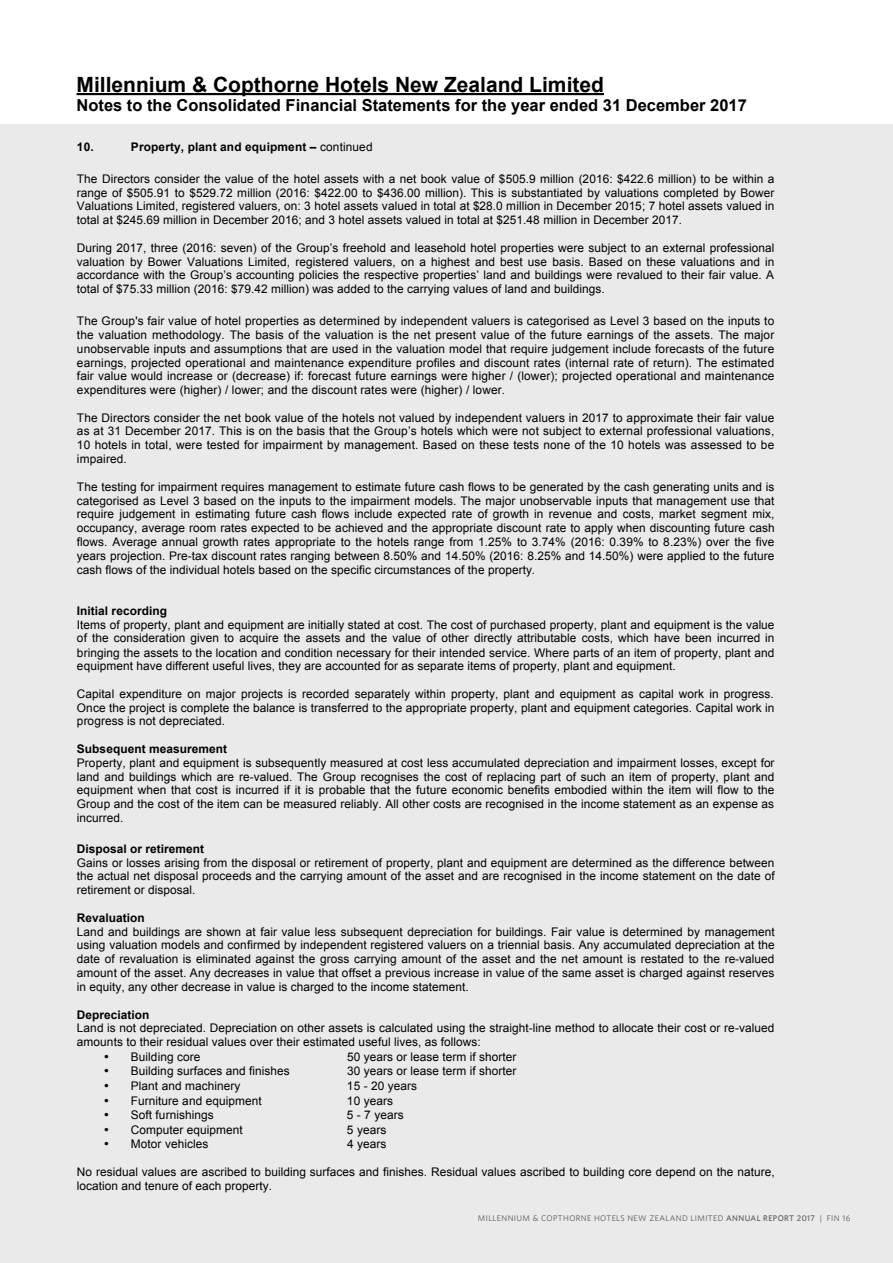
<style>
.page{position:relative;width:893px;height:1263px;background:#eaeaea}
.page>*{position:absolute;margin:0;border:0;box-sizing:border-box;transform-origin:0 0}
.t1{font:700 21px "Arial";color:#000}
.t2{font:700 20.85px "Arial";letter-spacing:.005em;color:#000}
.t3{font:700 16.5px "Arial";color:#000}
.t4{font:11.85px/13.8px "Arial";letter-spacing:.005em;color:#000;text-align:justify}
.t5{font:700 11.85px "Arial";letter-spacing:.005em;color:#000}
.t6{font:8.25px "Whitney HTF";letter-spacing:.05em;color:#575760}
.s1{font-weight:400}
.s2{font-weight:500}
</style>
<div class="page">
<div style="left:0;top:0;width:893px;height:123px;background:#fff"></div>
<hr style="left:77px;top:93px;width:527px;height:2px;background:#000">
<h1 class="t1" style="left:77px;top:73px;width:529px">Millennium &amp; Copthorne Hotels New Zealand Limited</h1>
<h3 class="t3" style="left:77px;top:96px;width:672px">Notes to the Consolidated Financial Statements for the year ended 31 December 2017</h3>
<h2 class="t2" style="left:77px;top:81px;width:529px">Millennium &amp; Copthorne Hotels New Zealand Limited</h2>
<p class="t5" style="left:77px;top:139px;width:18px">10.</p>
<p class="t5" style="left:131px;top:139px;width:243px">Property, plant and equipment – <span class="s1">continued</span></p>
<p class="t4" style="left:77px;top:172px;width:699px">The Directors consider the value of the hotel assets with a net book value of $505.9 million (2016: $422.6 million) to be within a range of $505.91 to $529.72 million (2016: $422.00 to $436.00 million). This is substantiated by valuations completed by Bower Valuations Limited, registered valuers, on: 3 hotel assets valued in total at $28.0 million in December 2015; 7 hotel assets valued in total at $245.69 million in December 2016; and 3 hotel assets valued in total at $251.48 million in December 2017.</p>
<p class="t4" style="left:77px;top:241px;width:699px">During 2017, three (2016: seven) of the Group’s freehold and leasehold hotel properties were subject to an external professional valuation by Bower Valuations Limited, registered valuers, on a highest and best use basis. Based on these valuations and in accordance with the Group’s accounting policies the respective properties’ land and buildings were revalued to their fair value. A total of $75.33 million (2016: $79.42 million) was added to the carrying values of land and buildings.</p>
<p class="t4" style="left:77px;top:314px;width:699px">The Group's fair value of hotel properties as determined by independent valuers is categorised as Level 3 based on the inputs to the valuation methodology. The basis of the valuation is the net present value of the future earnings of the assets. The major unobservable inputs and assumptions that are used in the valuation model that require judgement include forecasts of the future earnings, projected operational and maintenance expenditure profiles and discount rates (internal rate of return). The estimated fair value would increase or (decrease) if: forecast future earnings were higher / (lower); projected operational and maintenance expenditures were (higher) / lower; and the discount rates were (higher) / lower.</p>
<p class="t4" style="left:77px;top:411px;width:699px">The Directors consider the net book value of the hotels not valued by independent valuers in 2017 to approximate their fair value as at 31 December 2017. This is on the basis that the Group’s hotels which were not subject to external professional valuations, 10 hotels in total, were tested for impairment by management. Based on these tests none of the 10 hotels was assessed to be impaired.</p>
<p class="t4" style="left:77px;top:480px;width:699px">The testing for impairment requires management to estimate future cash flows to be generated by the cash generating units and is categorised as Level 3 based on the inputs to the impairment models. The major unobservable inputs that management use that require judgement in estimating future cash flows include expected rate of growth in revenue and costs, market segment mix, occupancy, average room rates expected to be achieved and the appropriate discount rate to apply when discounting future cash flows. Average annual growth rates appropriate to the hotels range from 1.25% to 3.74% (2016: 0.39% to 8.23%) over the five years projection. Pre-tax discount rates ranging between 8.50% and 14.50% (2016: 8.25% and 14.50%) were applied to the future cash flows of the individual hotels based on the specific circumstances of the property.</p>
<p class="t5" style="left:77px;top:603px;width:91px">Initial recording</p>
<p class="t4" style="left:77px;top:618px;width:699px">Items of property, plant and equipment are initially stated at cost. The cost of purchased property, plant and equipment is the value of the consideration given to acquire the assets and the value of other directly attributable costs, which have been incurred in bringing the assets to the location and condition necessary for their intended service. Where parts of an item of property, plant and equipment have different useful lives, they are accounted for as separate items of property, plant and equipment.</p>
<p class="t4" style="left:77px;top:687px;width:699px">Capital expenditure on major projects is recorded separately within property, plant and equipment as capital work in progress.<br>Once the project is complete the balance is transferred to the appropriate property, plant and equipment categories. Capital work in progress is not depreciated.</p>
<p class="t5" style="left:77px;top:741px;width:152px">Subsequent measurement</p>
<p class="t4" style="left:77px;top:756px;width:699px">Property, plant and equipment is subsequently measured at cost less accumulated depreciation and impairment losses, except for land and buildings which are re-valued. The Group recognises the cost of replacing part of such an item of property, plant and equipment when that cost is incurred if it is probable that the future economic benefits embodied within the item will flow to the Group and the cost of the item can be measured reliably. All other costs are recognised in the income statement as an expense as incurred.</p>
<p class="t5" style="left:77px;top:841px;width:129px">Disposal or retirement</p>
<p class="t4" style="left:77px;top:855px;width:699px">Gains or losses arising from the disposal or retirement of property, plant and equipment are determined as the difference between the actual net disposal proceeds and the carrying amount of the asset and are recognised in the income statement on the date of retirement or disposal.</p>
<p class="t5" style="left:77px;top:910px;width:69px">Revaluation</p>
<p class="t4" style="left:77px;top:925px;width:699px">Land and buildings are shown at fair value less subsequent depreciation for buildings. Fair value is determined by management using valuation models and confirmed by independent registered valuers on a triennial basis. Any accumulated depreciation at the date of revaluation is eliminated against the gross carrying amount of the asset and the net amount is restated to the re-valued amount of the asset. Any decreases in value that offset a previous increase in value of the same asset is charged against reserves in equity, any other decrease in value is charged to the income statement.</p>
<p class="t5" style="left:77px;top:1006px;width:74px">Depreciation</p>
<p class="t4" style="left:77px;top:1021px;width:699px">Land is not depreciated. Depreciation on other assets is calculated using the straight-line method to allocate their cost or re-valued amounts to their residual values over their estimated useful lives, as follows:</p>
<p class="t4" style="left:104px;top:1050px;width:98px">• Building core</p>
<p class="t4" style="left:347px;top:1050px;width:171px">50 years or lease term if shorter</p>
<p class="t4" style="left:104px;top:1064px;width:187px">• Building surfaces and finishes</p>
<p class="t4" style="left:347px;top:1064px;width:171px">30 years or lease term if shorter</p>
<p class="t4" style="left:104px;top:1079px;width:138px">• Plant and machinery</p>
<p class="t4" style="left:347px;top:1079px;width:72px">15 - 20 years</p>
<p class="t4" style="left:104px;top:1093px;width:159px">• Furniture and equipment</p>
<p class="t4" style="left:347px;top:1093px;width:48px">10 years</p>
<p class="t4" style="left:104px;top:1108px;width:111px">• Soft furnishings</p>
<p class="t4" style="left:347px;top:1108px;width:58px">5 - 7 years</p>
<p class="t4" style="left:104px;top:1123px;width:140px">• Computer equipment</p>
<p class="t4" style="left:347px;top:1123px;width:41px">5 years</p>
<p class="t4" style="left:104px;top:1137px;width:106px">• Motor vehicles</p>
<p class="t4" style="left:347px;top:1137px;width:41px">4 years</p>
<p class="t4" style="left:77px;top:1165px;width:699px">No residual values are ascribed to building surfaces and finishes. Residual values ascribed to building core depend on the nature, location and tenure of each property.</p>
<p class="t6" style="left:478px;top:1213px;width:374px">MILLENNIUM &amp; COPTHORNE HOTELS NEW ZEALAND LIMITED <span class="s2">ANNUAL REPORT 2017</span> | FIN 16</p>
</div>
